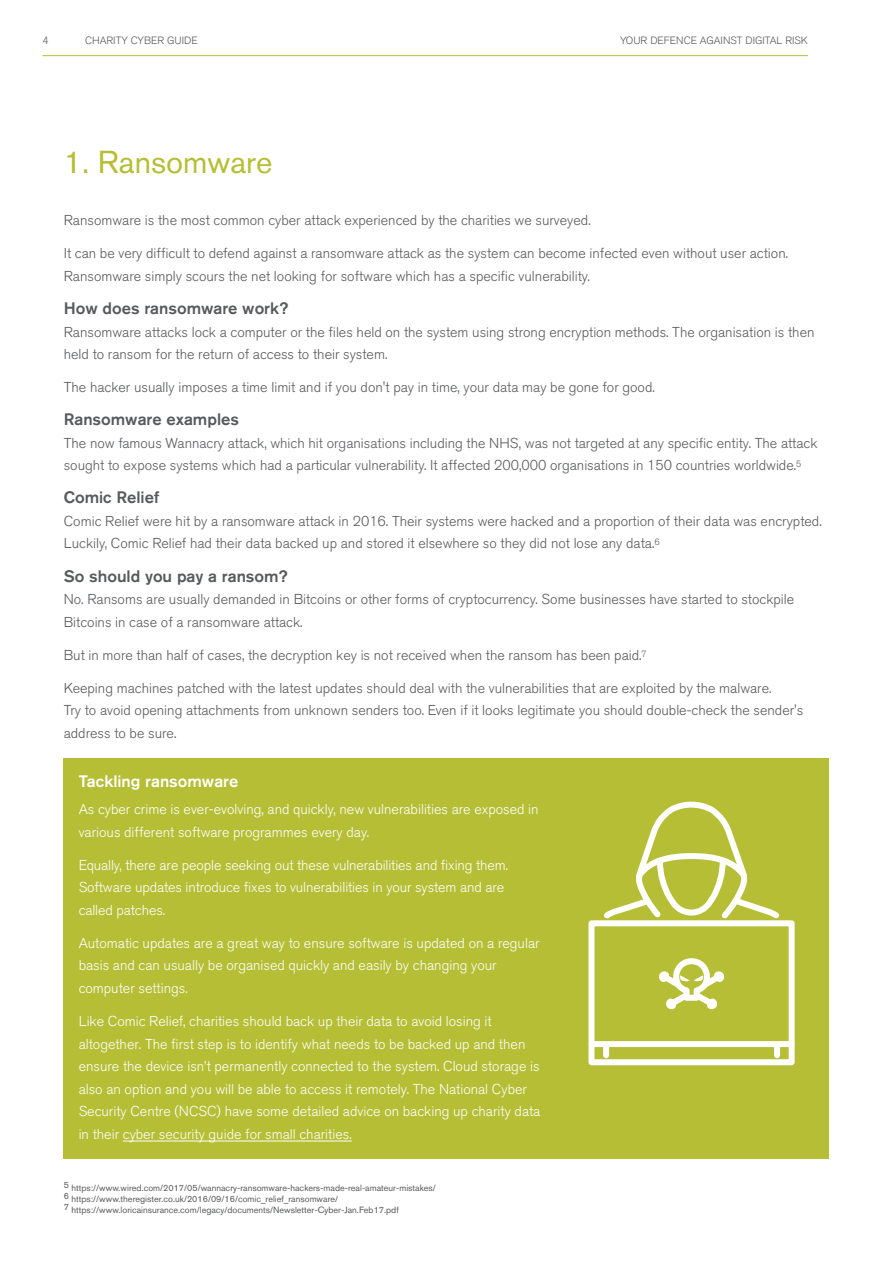
<style>
.page{position:relative;width:893px;height:1263px;background:#fff}
.page>*{position:absolute;margin:0;border:0;box-sizing:border-box;transform-origin:0 0}
.t1{font:31.5px "Akzidenz Grotesk BQ";color:#b5be35}
.t2{font:500 16.5px "Akzidenz Grotesk BQ";color:#58595b}
.t3{font:500 16.5px "Akzidenz Grotesk BQ";color:#fff}
.t4{font:300 14.25px/22.5px "Akzidenz Grotesk BQ";color:#58595b}
.t5{font:300 14.25px/22.5px "Akzidenz Grotesk BQ";color:#fff}
.t6{font:300 10.5px "Akzidenz Grotesk BQ";color:#58595b}
.t7{font:9px/10.8px "Akzidenz Grotesk BQ";color:#58595b}
</style>
<div class="page">
<hr style="left:43px;top:55px;width:765px;height:1px;background:#b5be35">
<div style="left:64px;top:758px;width:765px;height:401px;background:#b5be35"></div>
<hr style="left:123px;top:1140px;width:229px;height:1px;background:#fff">
<div style="left:588px;top:1042px;width:207px;height:23px;background:#b5be35;border:6px solid #fff"></div>
<div style="left:588px;top:920px;width:207px;height:127px;background:#b5be35;border:6px solid #fff"></div>
<div style="left:603px;top:1045px;width:6px;height:10px;background:#fff"></div>
<div style="left:774px;top:1045px;width:6px;height:10px;background:#fff"></div>
<svg style="left:659px;top:958px;width:66px;height:52px"></svg>
<svg style="left:599px;top:801px;width:185px;height:123px"></svg>
<p class="t6" style="left:43px;top:34px;width:8px">4</p>
<p class="t6" style="left:85px;top:34px;width:114px">CHARITY CYBER GUIDE</p>
<p class="t6" style="left:620px;top:34px;width:189px">YOUR DEFENCE AGAINST DIGITAL RISK</p>
<h1 class="t1" style="left:64px;top:143px;width:210px">1. Ransomware</h1>
<p class="t4" style="left:64px;top:209px;width:528px">Ransomware is the most common cyber attack experienced by the charities we surveyed.</p>
<p class="t4" style="left:64px;top:242px;width:726px">It can be very difficult to defend against a ransomware attack as the system can become infected even without user action.<br>Ransomware simply scours the net looking for software which has a specific vulnerability.</p>
<p class="t2" style="left:64px;top:298px;width:226px">How does ransomware work?</p>
<p class="t4" style="left:64px;top:321px;width:752px">Ransomware attacks lock a computer or the files held on the system using strong encryption methods. The organisation is then held to ransom for the return of access to their system.</p>
<p class="t4" style="left:64px;top:376px;width:593px">The hacker usually imposes a time limit and if you don't pay in time, your data may be gone for good.</p>
<p class="t2" style="left:64px;top:409px;width:177px">Ransomware examples</p>
<p class="t4" style="left:64px;top:432px;width:755px">The now famous Wannacry attack, which hit organisations including the NHS, was not targeted at any specific entity. The attack sought to expose systems which had a particular vulnerability. It affected 200,000 organisations in 150 countries worldwide.<sup>5</sup></p>
<p class="t2" style="left:64px;top:488px;width:97px">Comic Relief</p>
<p class="t4" style="left:64px;top:510px;width:759px">Comic Relief were hit by a ransomware attack in 2016. Their systems were hacked and a proportion of their data was encrypted.<br>Luckily, Comic Relief had their data backed up and stored it elsewhere so they did not lose any data.<sup>6</sup></p>
<p class="t2" style="left:64px;top:566px;width:226px">So should you pay a ransom?</p>
<p class="t4" style="left:64px;top:588px;width:732px">No. Ransoms are usually demanded in Bitcoins or other forms of cryptocurrency. Some businesses have started to stockpile<br>Bitcoins in case of a ransomware attack.</p>
<p class="t4" style="left:64px;top:644px;width:585px">But in more than half of cases, the decryption key is not received when the ransom has been paid.<sup>7</sup></p>
<p class="t4" style="left:64px;top:677px;width:741px">Keeping machines patched with the latest updates should deal with the vulnerabilities that are exploited by the malware.<br>Try to avoid opening attachments from unknown senders too. Even if it looks legitimate you should double-check the sender's address to be sure.</p>
<p class="t3" style="left:79px;top:771px;width:161px">Tackling ransomware</p>
<p class="t5" style="left:79px;top:798px;width:461px">As cyber crime is ever-evolving, and quickly, new vulnerabilities are exposed in various different software programmes every day.</p>
<p class="t5" style="left:79px;top:854px;width:431px">Equally, there are people seeking out these vulnerabilities and fixing them.<br>Software updates introduce fixes to vulnerabilities in your system and are called patches.</p>
<p class="t5" style="left:79px;top:932px;width:462px">Automatic updates are a great way to ensure software is updated on a regular basis and can usually be organised quickly and easily by changing your computer settings.</p>
<p class="t5" style="left:79px;top:1010px;width:463px">Like Comic Relief, charities should back up their data to avoid losing it altogether. The first step is to identify what needs to be backed up and then ensure the device isn’t permanently connected to the system. Cloud storage is also an option and you will be able to access it remotely. The National Cyber Security Centre (NCSC) have some detailed advice on backing up charity data in their cyber security guide for small charities.</p>
<p class="t7" style="left:64px;top:1182px;width:373px">5 https://www.wired.com/2017/05/wannacry-ransomware-hackers-made-real-amateur-mistakes/<br>6 https://www.theregister.co.uk/2016/09/16/comic_relief_ransomware/<br>7 https://www.loricainsurance.com/legacy/documents/Newsletter-Cyber-Jan.Feb17.pdf</p>
</div>
